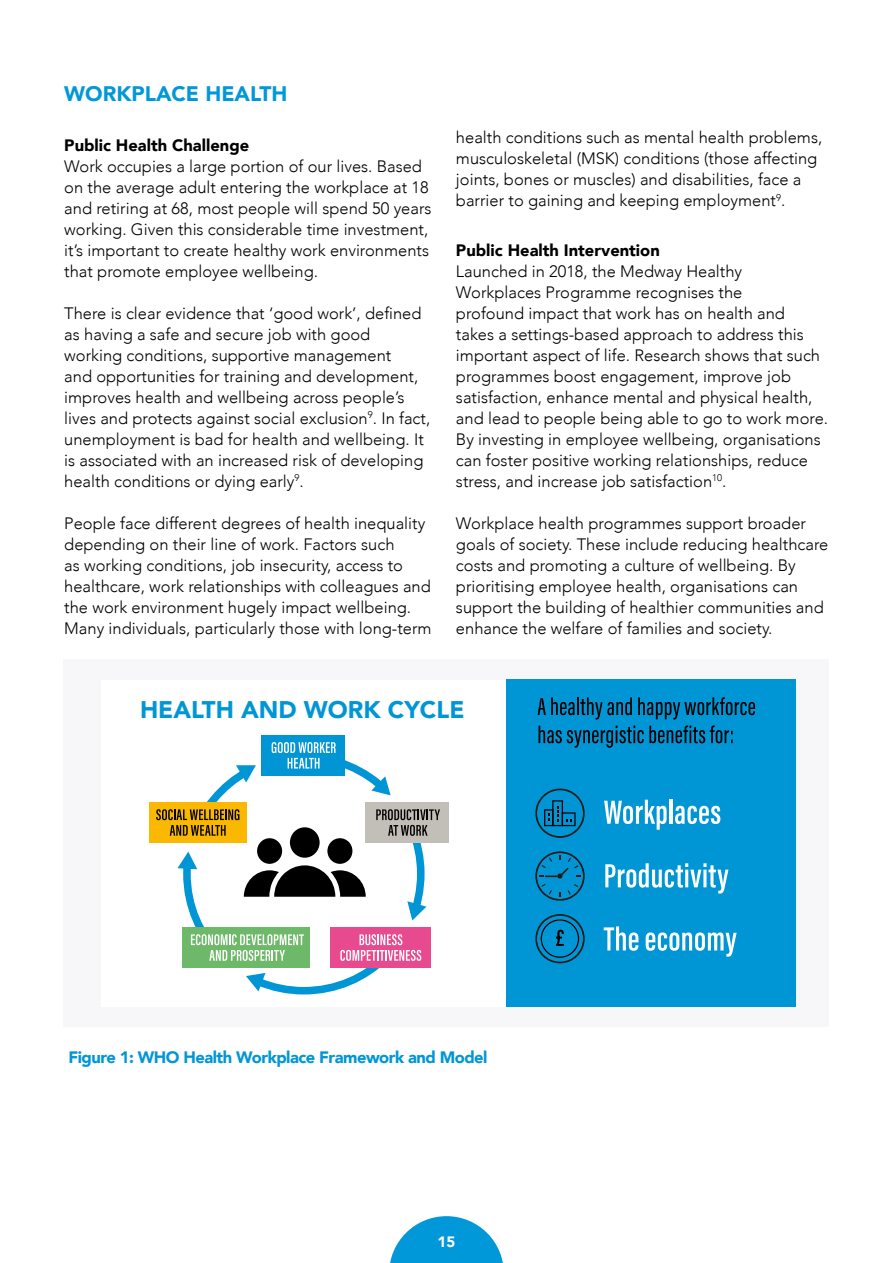
<style>
.page{position:relative;width:893px;height:1263px;background:#fff}
.page>*{position:absolute;margin:0;border:0;box-sizing:border-box;transform-origin:0 0}
.t1{font:900 24px "Avenir";color:#0096d6}
.t2{font:900 21px "Avenir";color:#0098d8}
.t3{font:300 16.5px/21px "Avenir";color:#000}
.t4{font:900 16.5px "Avenir";color:#000}
.t5{font:900 16.5px "Avenir";letter-spacing:-.03em;color:#0096d6}
.t6{font:900 15px "Avenir";color:#fff}
</style>
<div class="page">
<div style="left:506px;top:679px;width:289px;height:327px;background:#0096d6"></div>
<svg style="left:538px;top:697px;width:94px;height:22px"></svg>
<svg style="left:638px;top:697px;width:117px;height:22px"></svg>
<svg style="left:538px;top:725px;width:195px;height:23px"></svg>
<svg style="left:604px;top:800px;width:63px;height:30px"></svg>
<hr style="left:669px;top:800px;width:4px;height:24px;background:#fff">
<svg style="left:675px;top:806px;width:45px;height:18px"></svg>
<svg style="left:605px;top:863px;width:123px;height:30px"></svg>
<svg style="left:604px;top:926px;width:34px;height:25px"></svg>
<svg style="left:646px;top:932px;width:91px;height:25px"></svg>
<svg style="left:535px;top:914px;width:50px;height:49px"></svg>
<svg style="left:535px;top:788px;width:50px;height:50px"></svg>
<div style="left:261px;top:735px;width:84px;height:41px;background:#0096d6"></div>
<div style="left:366px;top:802px;width:83px;height:41px;background:#c2bfb8"></div>
<div style="left:149px;top:802px;width:97px;height:41px;background:#fab800"></div>
<svg style="left:156px;top:742px;width:284px;height:249px"></svg>
<svg style="left:535px;top:851px;width:50px;height:50px"></svg>
<svg style="left:390px;top:1216px;width:113px;height:47px"></svg>
<p class="t2" style="left:64px;top:76px;width:225px">WORKPLACE HEALTH</p>
<p class="t4" style="left:64px;top:131px;width:186px">Public Health Challenge</p>
<p class="t3" style="left:64px;top:155px;width:369px">Work occupies a large portion of our lives. Based on the average adult entering the workplace at 18 and retiring at 68, most people will spend 50 years working. Given this considerable time investment, it’s important to create healthy work environments that promote employee wellbeing.</p>
<p class="t3" style="left:64px;top:302px;width:368px">There is clear evidence that ‘good work’, defined as having a safe and secure job with good working conditions, supportive management<br>and opportunities for training and development, improves health and wellbeing across people’s lives and protects against social exclusion<sup>9</sup>. In fact, unemployment is bad for health and wellbeing. It is associated with an increased risk of developing health conditions or dying early<sup>9</sup>.</p>
<p class="t3" style="left:64px;top:512px;width:369px">People face different degrees of health inequality depending on their line of work. Factors such<br>as working conditions, job insecurity, access to healthcare, work relationships with colleagues and the work environment hugely impact wellbeing.<br>Many individuals, particularly those with long-term</p>
<p class="t3" style="left:456px;top:127px;width:368px">health conditions such as mental health problems, musculoskeletal (MSK) conditions (those affecting joints, bones or muscles) and disabilities, face a barrier to gaining and keeping employment<sup>9</sup>.</p>
<p class="t4" style="left:456px;top:236px;width:205px">Public Health Intervention</p>
<p class="t3" style="left:456px;top:260px;width:374px">Launched in 2018, the Medway Healthy Workplaces Programme recognises the<br>profound impact that work has on health and<br>takes a settings-based approach to address this important aspect of life. Research shows that such programmes boost engagement, improve job satisfaction, enhance mental and physical health, and lead to people being able to go to work more.<br>By investing in employee wellbeing, organisations can foster positive working relationships, reduce stress, and increase job satisfaction<sup>10</sup>.</p>
<p class="t3" style="left:456px;top:512px;width:374px">Workplace health programmes support broader goals of society. These include reducing healthcare costs and promoting a culture of wellbeing. By prioritising employee health, organisations can support the building of healthier communities and enhance the welfare of families and society.</p>
<h1 class="t1" style="left:140px;top:689px;width:326px">HEALTH AND WORK CYCLE</h1>
<p class="t5" style="left:69px;top:1043px;width:421px">Figure 1: WHO Health Workplace Framework and Model</p>
<p class="t6" style="left:438px;top:1229px;width:19px">15</p>
</div>
